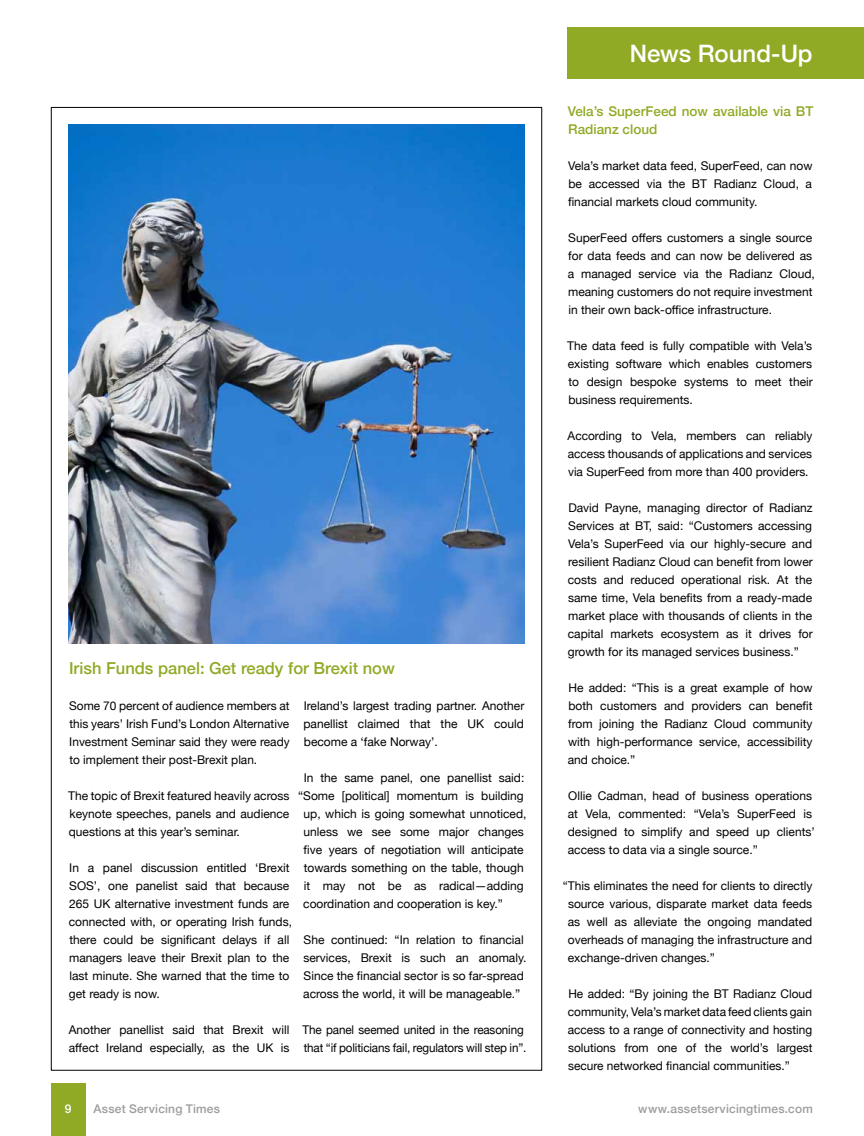
<style>
.page{position:relative;width:864px;height:1136px;background:#fff}
.page>*{position:absolute;margin:0;border:0;box-sizing:border-box;transform-origin:0 0}
.t1{font:500 24px "Helvetica Neue";letter-spacing:-.005em;color:#fff}
.t2{font:500 16.5px "Helvetica Neue";color:#90aa26}
.t3{font:500 13.5px/18px "Helvetica Neue";color:#90aa26}
.t4{font:12px/18px "Helvetica Neue";color:#000;text-align:justify}
.t5{font:500 12px "Helvetica Neue";letter-spacing:.015em;color:#9d9d9c}
.t6{font:500 12px "Helvetica Neue";color:#fff}
</style>
<div class="page">
<div style="left:567px;top:28px;width:296px;height:51px;background:#90aa26"></div>
<img style="left:68px;top:124px;width:456px;height:519px">
<div style="left:51px;top:1083px;width:34px;height:52px;background:#90aa26"></div>
<h2 class="t2" style="left:69px;top:658px;width:327px">Irish Funds panel: Get ready for Brexit now</h2>
<p class="t4" style="left:69px;top:696px;width:222px">Some 70 percent of audience members at this years’ Irish Fund’s London Alternative Investment Seminar said they were ready to implement their post-Brexit plan.</p>
<p class="t4" style="left:68px;top:786px;width:223px">The topic of Brexit featured heavily across keynote speeches, panels and audience questions at this year’s seminar.</p>
<p class="t4" style="left:69px;top:858px;width:225px;text-align:left">In a panel discussion entitled ‘Brexit SOS’, one panelist said that because 265 UK alternative investment funds are connected with, or operating Irish funds, there could be significant delays if all managers leave their Brexit plan to the last minute. She warned that the time to get ready is now.</p>
<p class="t4" style="left:69px;top:1020px;width:222px">Another panellist said that Brexit will affect Ireland especially, as the UK is</p>
<p class="t4" style="left:303px;top:696px;width:222px">Ireland’s largest trading partner. Another panellist claimed that the UK could become a ‘fake Norway’.</p>
<p class="t4" style="left:303px;top:768px;width:222px">In the same panel, one panellist said:</p>
<p class="t4" style="left:298px;top:786px;width:227px">“Some [political] momentum is building</p>
<p class="t4" style="left:303px;top:804px;width:224px">up, which is going somewhat unnoticed,</p>
<p class="t4" style="left:303px;top:822px;width:222px">unless we see some major changes</p>
<p class="t4" style="left:303px;top:840px;width:222px">five years of negotiation will anticipate</p>
<p class="t4" style="left:303px;top:858px;width:221px">towards something on the table, though</p>
<p class="t4" style="left:304px;top:876px;width:221px">it may not be as radical—adding</p>
<p class="t4" style="left:303px;top:894px;width:201px">coordination and cooperation is key.”</p>
<p class="t4" style="left:303px;top:930px;width:225px;text-align:left">She continued: “In relation to financial services, Brexit is such an anomaly.<br>Since the financial sector is so far-spread across the world, it will be manageable.”</p>
<p class="t4" style="left:302px;top:1020px;width:225px">The panel seemed united in the reasoning that “if politicians fail, regulators will step in”.</p>
<h1 class="t1" style="left:629px;top:38px;width:184px">News Round-Up</h1>
<p class="t3" style="left:567px;top:102px;width:247px">Vela’s SuperFeed now available via BT<br>Radianz cloud</p>
<p class="t4" style="left:567px;top:156px;width:246px">Vela’s market data feed, SuperFeed, can now be accessed via the BT Radianz Cloud, a financial markets cloud community.</p>
<p class="t4" style="left:567px;top:228px;width:248px;text-align:left">SuperFeed offers customers a single source for data feeds and can now be delivered as a managed service via the Radianz Cloud, meaning customers do not require investment in their own back-office infrastructure.</p>
<p class="t4" style="left:567px;top:336px;width:247px">The data feed is fully compatible with Vela’s existing software which enables customers to design bespoke systems to meet their business requirements.</p>
<p class="t4" style="left:567px;top:426px;width:246px">According to Vela, members can reliably access thousands of applications and services via SuperFeed from more than 400 providers.</p>
<p class="t4" style="left:567px;top:498px;width:246px">David Payne, managing director of Radianz Services at BT, said: “Customers accessing Vela’s SuperFeed via our highly-secure and resilient Radianz Cloud can benefit from lower costs and reduced operational risk. At the same time, Vela benefits from a ready-made market place with thousands of clients in the capital markets ecosystem as it drives for growth for its managed services business.”</p>
<p class="t4" style="left:567px;top:678px;width:246px">He added: “This is a great example of how both customers and providers can benefit from joining the Radianz Cloud community with high-performance service, accessibility and choice.”</p>
<p class="t4" style="left:567px;top:786px;width:248px;text-align:left">Ollie Cadman, head of business operations at Vela, commented: “Vela’s SuperFeed is designed to simplify and speed up clients’ access to data via a single source.”</p>
<p class="t4" style="left:567px;top:876px;width:246px;text-indent:-5px">“This eliminates the need for clients to directly source various, disparate market data feeds as well as alleviate the ongoing mandated overheads of managing the infrastructure and exchange-driven changes.”</p>
<p class="t4" style="left:567px;top:984px;width:246px">He added: “By joining the BT Radianz Cloud community, Vela’s market data feed clients gain access to a range of connectivity and hosting solutions from one of the world’s largest secure networked financial communities.”</p>
<p class="t6" style="left:65px;top:1101px;width:8px">9</p>
<p class="t5" style="left:94px;top:1101px;width:128px">Asset Servicing Times</p>
<p class="t5" style="left:638px;top:1101px;width:176px">www.assetservicingtimes.com</p>
</div>
